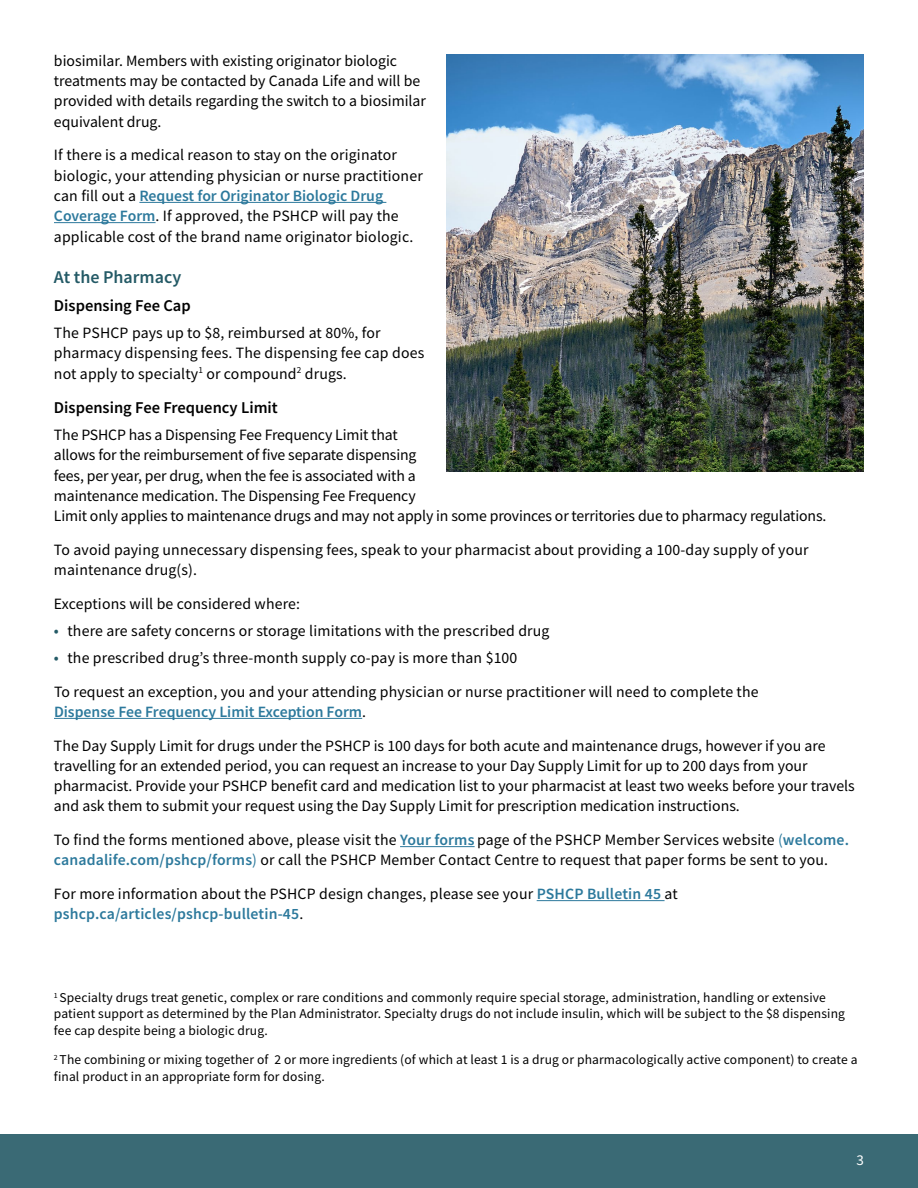
<style>
.page{position:relative;width:918px;height:1188px;background:#fff}
.page>*{position:absolute;margin:0;border:0;box-sizing:border-box;transform-origin:0 0}
.t1{font:600 18px "Source Sans Pro";color:#245a66}
.t2{font:600 16.5px "Source Sans Pro";color:#000}
.t3{font:15.75px/20.2px "Source Sans Pro";color:#000}
.t4{font:15px "Source Sans Pro";color:#fff}
.t5{font:13.5px/16.2px "Source Sans Pro";letter-spacing:.01em;color:#000}
.s1{font-weight:600;color:#2c799c}
.s2{font-size:16.5px;color:#245a66}
.s3{color:#2c799c}
</style>
<div class="page">
<div style="left:0;top:1134px;width:918px;height:54px;background:#3a6a75"></div>
<hr style="left:139px;top:202px;width:247px;height:1px;background:#2c799c">
<hr style="left:54px;top:222px;width:102px;height:1px;background:#2c799c">
<hr style="left:54px;top:718px;width:308px;height:1px;background:#2c799c">
<hr style="left:400px;top:846px;width:75px;height:1px;background:#2c799c">
<hr style="left:537px;top:900px;width:128px;height:1px;background:#2c799c">
<img style="left:447px;top:54px;width:417px;height:417px">
<p class="t3" style="left:54px;top:50px;width:374px">biosimilar. Members with existing originator biologic treatments may be contacted by Canada Life and will be provided with details regarding the switch to a biosimilar equivalent drug.</p>
<p class="t3" style="left:54px;top:145px;width:370px">If there is a medical reason to stay on the originator biologic, your attending physician or nurse practitioner can fill out a <span class="s1">Request for Originator Biologic Drug Coverage Form</span>. If approved, the PSHCP will pay the applicable cost of the brand name originator biologic.</p>
<h2 class="t1" style="left:54px;top:266px;width:129px">At the Pharmacy</h2>
<h3 class="t2" style="left:54px;top:295px;width:138px">Dispensing Fee Cap</h3>
<p class="t3" style="left:54px;top:323px;width:372px">The PSHCP pays up to $8, reimbursed at 80%, for pharmacy dispensing fees. The dispensing fee cap does not apply to specialty<sup>1</sup> or compound<sup>2</sup> drugs.</p>
<h3 class="t2" style="left:54px;top:397px;width:225px">Dispensing Fee Frequency Limit</h3>
<p class="t3" style="left:54px;top:425px;width:774px">The PSHCP has a Dispensing Fee Frequency Limit that<br>allows for the reimbursement of five separate dispensing<br>fees, per year, per drug, when the fee is associated with a<br>maintenance medication. The Dispensing Fee Frequency<br>Limit only applies to maintenance drugs and may not apply in some provinces or territories due to pharmacy regulations.</p>
<p class="t3" style="left:54px;top:539px;width:756px">To avoid paying unnecessary dispensing fees, speak to your pharmacist about providing a 100-day supply of your maintenance drug(s).</p>
<p class="t3" style="left:54px;top:593px;width:248px">Exceptions will be considered where:</p>
<p class="t3" style="left:54px;top:620px;width:497px"><span class="s2">•</span> there are safety concerns or storage limitations with the prescribed drug</p>
<p class="t3" style="left:54px;top:647px;width:465px"><span class="s2">•</span> the prescribed drug’s three-month supply co-pay is more than $100</p>
<p class="t3" style="left:54px;top:681px;width:706px">To request an exception, you and your attending physician or nurse practitioner will need to complete the<br><span class="s1">Dispense Fee Frequency Limit Exception Form</span>.</p>
<p class="t3" style="left:54px;top:735px;width:802px">The Day Supply Limit for drugs under the PSHCP is 100 days for both acute and maintenance drugs, however if you are travelling for an extended period, you can request an increase to your Day Supply Limit for up to 200 days from your pharmacist. Provide your PSHCP benefit card and medication list to your pharmacist at least two weeks before your travels and ask them to submit your request using the Day Supply Limit for prescription medication instructions.</p>
<p class="t3" style="left:54px;top:830px;width:797px">To find the forms mentioned above, please visit the <span class="s1">Your forms</span> page of the PSHCP Member Services website <span class="s3">(</span><span class="s1">welcome. canadalife.com/pshcp/forms</span><span class="s3">)</span> or call the PSHCP Member Contact Centre to request that paper forms be sent to you.</p>
<p class="t3" style="left:54px;top:884px;width:625px">For more information about the PSHCP design changes, please see your <span class="s1">PSHCP Bulletin 45</span> at <span class="s1">pshcp.ca/articles/pshcp-bulletin-45</span>.</p>
<p class="t5" style="left:54px;top:990px;width:793px"><sup>1</sup> Specialty drugs treat genetic, complex or rare conditions and commonly require special storage, administration, handling or extensive patient support as determined by the Plan Administrator. Specialty drugs do not include insulin, which will be subject to the $8 dispensing fee cap despite being a biologic drug.</p>
<p class="t5" style="left:54px;top:1052px;width:805px"><sup>2</sup> The combining or mixing together of 2 or more ingredients (of which at least 1 is a drug or pharmacologically active component) to create a final product in an appropriate form for dosing.</p>
<p class="t4" style="left:857px;top:1150px;width:9px">3</p>
</div>
